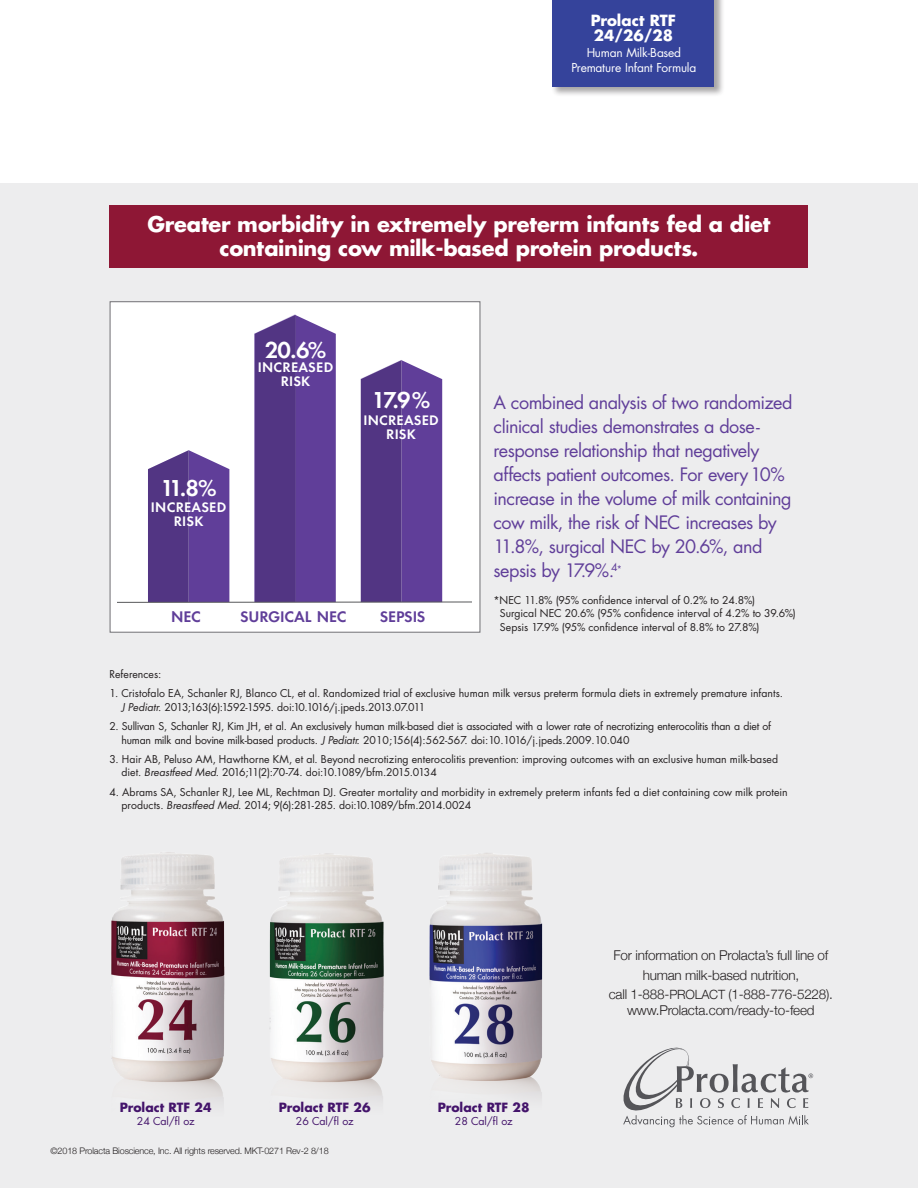
<style>
.page{position:relative;width:918px;height:1188px;background:#fff}
.page>*{position:absolute;margin:0;border:0;box-sizing:border-box;transform-origin:0 0}
.t1{font:24px "Futura Dem Bld";color:#fff}
.t2{font:21px/24px "Futura Bold Kern";letter-spacing:-.01em;color:#fff;text-align:center}
.t3{font:18px/24px "Futura Book Kern";letter-spacing:-.03em;color:#603e99}
.t4{font:16.05px "Futura Dem Bld";letter-spacing:-.01em;color:#603e99}
.t5{font:15px/15px "Futura Bold Kern";color:#fff}
.t6{font:14.4px/14.4px "Futura Dem Bld";letter-spacing:.015em;color:#fff;text-align:center}
.t7{font:300 13.5px/19.2px "Helvetica Neue";letter-spacing:-.015em;color:#231f20;text-align:center}
.t8{font:12.45px "Futura Bold Kern";color:#44146b}
.t9{font:12px/15px "Futura Book Kern";letter-spacing:-.02em;color:#fff;text-align:center}
.t10{font:10.65px "Futura Book Kern";letter-spacing:-.02em;color:#44146b}
.t11{font:10.5px/13.5px "Futura Book Kern";color:#231f20}
.t12{font:10.5px/13.5px "Futura Book Kern";letter-spacing:-.02em;color:#231f20}
.t13{font:300 9px "Helvetica Neue";letter-spacing:-.015em;color:#231f20}
.s1{font-family:"Futura";font-style:italic}
.s2{font-family:"Futura Book Oblique Kern"}
.s3{font-size:12.75px}
</style>
<div class="page">
<div style="left:0;top:184px;width:918px;height:1004px;background:#ededee"></div>
<svg style="left:623px;top:1048px;width:190px;height:79px"></svg>
<div style="left:110px;top:301px;width:370px;height:331px;background:#fff;border:1px solid #717074"></div>
<svg style="left:148px;top:450px;width:81px;height:152px;background:#634594"></svg>
<svg style="left:254px;top:315px;width:82px;height:287px;background:#5f4192"></svg>
<svg style="left:361px;top:360px;width:81px;height:242px;background:#5f4192"></svg>
<hr style="left:118px;top:602px;width:354px;height:1px;background:#57585a">
<div style="left:109px;top:205px;width:699px;height:62px;background:#8e1735"></div>
<img style="left:111px;top:852px;width:87px;height:247px">
<img style="left:198px;top:853px;width:185px;height:249px">
<img style="left:383px;top:853px;width:160px;height:244px">
<div style="left:552px;top:0;width:173px;height:97px;background:#231f20;opacity:.4"></div>
<div style="left:552px;top:0;width:162px;height:86px;background:#35439b"></div>
<h3 class="t5" style="left:591px;top:13px;width:87px">Prolact RTF<br>24/26/28</h3>
<p class="t9" style="left:571px;top:45px;width:127px">Human Milk-Based<br>Premature Infant Formula</p>
<h2 class="t2" style="left:147px;top:212px;width:624px">Greater morbidity in extremely preterm infants fed a diet containing cow milk-based protein products.</h2>
<h1 class="t1" style="left:161px;top:472px;width:58px">11.8%</h1>
<h3 class="t6" style="left:151px;top:501px;width:77px">INCREASED<br>RISK</h3>
<h1 class="t1" style="left:265px;top:334px;width:63px">20.6%</h1>
<h3 class="t6" style="left:258px;top:361px;width:77px">INCREASED<br>RISK</h3>
<h1 class="t1" style="left:372px;top:384px;width:60px">17.9%</h1>
<h3 class="t6" style="left:363px;top:414px;width:77px">INCREASED<br>RISK</h3>
<h3 class="t4" style="left:171px;top:606px;width:31px">NEC</h3>
<h3 class="t4" style="left:240px;top:606px;width:108px">SURGICAL NEC</h3>
<h3 class="t4" style="left:380px;top:606px;width:47px">SEPSIS</h3>
<p class="t3" style="left:494px;top:391px;width:301px">A combined analysis of two randomized clinical studies demonstrates a dose&shy;response relationship that negatively affects patient outcomes. For every 10% increase in the volume of milk containing cow milk, the risk of NEC increases by 11.8%, surgical NEC by 20.6%, and sepsis by 17.9%.<sup>4</sup><sup>*</sup></p>
<p class="t11" style="left:500px;top:593px;width:298px;text-indent:-6px">*NEC 11.8% (95% confidence interval of 0.2% to 24.8%)<br>Surgical NEC 20.6% (95% confidence interval of 4.2% to 39.6%)<br>Sepsis 17.9% (95% confidence interval of 8.8% to 27.8%)</p>
<p class="t11" style="left:110px;top:667px;width:53px">References:</p>
<p class="t11" style="left:122px;top:687px;width:663px;text-indent:-12px">1. Cristofalo EA, Schanler RJ, Blanco CL, et al. Randomized trial of exclusive human milk versus preterm formula diets in extremely premature infants.<br><span class="s1">J Pediatr</span>. 2013;163(6):1592-1595. doi:10.1016/j.jpeds.2013.07.011</p>
<p class="t12" style="left:122px;top:719px;width:651px;text-indent:-12px">2. Sullivan S, Schanler RJ, Kim JH, et al. An exclusively human milk-based diet is associated with a lower rate of necrotizing enterocolitis than a diet of human milk and bovine milk-based products. <span class="s2">J Pediatr.</span> 2010;156(4):562-567. doi:10.1016/j.jpeds.2009.10.040</p>
<p class="t11" style="left:122px;top:752px;width:658px;text-indent:-12px">3. Hair AB, Peluso AM, Hawthorne KM, et al. Beyond necrotizing enterocolitis prevention: improving outcomes with an exclusive human milk-based diet. <span class="s1">Breastfeed Med</span>. 2016;11(2):70-74. doi:10.1089/bfm.2015.0134</p>
<p class="t11" style="left:122px;top:785px;width:668px;text-indent:-12px">4. Abrams SA, Schanler RJ, Lee ML, Rechtman DJ. Greater mortality and morbidity in extremely preterm infants fed a diet containing cow milk protein products. <span class="s1">Breastfeed Med</span>. 2014; 9(6):281-285. doi:10.1089/bfm.2014.0024</p>
<p class="t8" style="left:120px;top:1099px;width:93px">Prolact RTF 24</p>
<p class="t10" style="left:137px;top:1114px;width:59px">24 Cal/fl oz</p>
<p class="t13" style="left:51px;top:1143px;width:280px">©2018 Prolacta Bioscience, Inc. All rights reserved. MKT-0271 Rev-2 8/18</p>
<p class="t8" style="left:279px;top:1099px;width:93px">Prolact RTF 26</p>
<p class="t10" style="left:296px;top:1114px;width:59px">26 Cal/fl oz</p>
<p class="t8" style="left:438px;top:1099px;width:93px">Prolact RTF 28</p>
<p class="t10" style="left:455px;top:1113px;width:59px">28 Cal/fl oz</p>
<p class="t7" style="left:609px;top:945px;width:226px">For information on Prolacta’s full line of human milk-based nutrition,<br>call 1-888-<span class="s3">PROLACT</span> (1-888-776-5228).</p>
<p class="t7" style="left:627px;top:1000px;width:189px">www.Prolacta.com/ready-to-feed</p>
</div>
